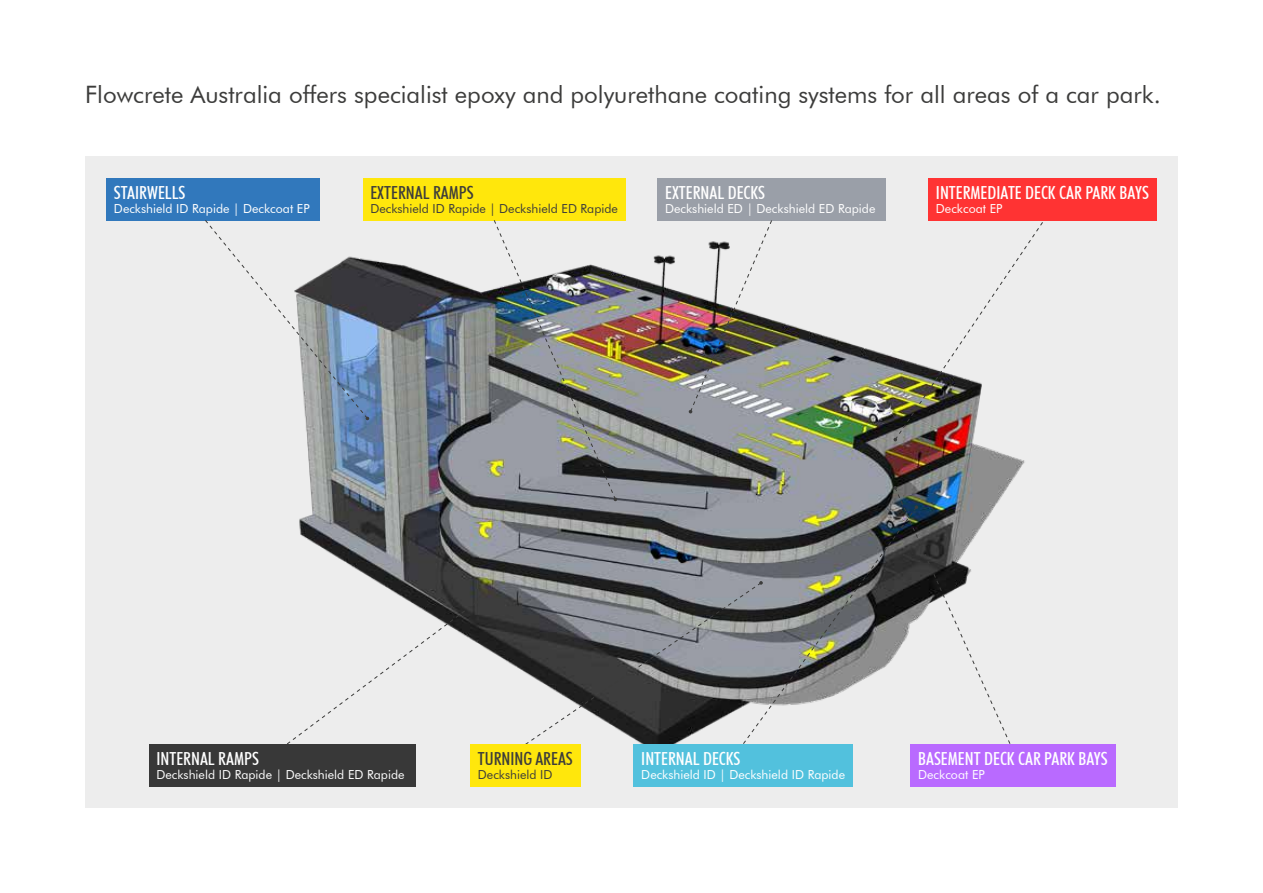
<style>
.page{position:relative;width:1263px;height:893px;background:#fff}
.page>*{position:absolute;margin:0;border:0;box-sizing:border-box;transform-origin:0 0}
.t1{font:24px "Futura BT";color:#3c3c3b}
.t2{font:500 condensed 18px "Futura BT";color:#fff}
.t3{font:500 condensed 18px "Futura BT";color:#3c3c3b}
.t4{font:12.45px "Futura BT";color:#fff}
.t5{font:12.45px "Futura BT";color:#3c3c3b}
</style>
<div class="page">
<div style="left:85px;top:156px;width:1093px;height:652px;background:#ededed"></div>
<img style="left:299px;top:259px;width:335px;height:506px">
<div style="left:363px;top:178px;width:263px;height:42px;background:#ffe70c"></div>
<div style="left:106px;top:178px;width:214px;height:42px;background:#3178bc"></div>
<div style="left:657px;top:178px;width:229px;height:42px;background:#9a9fa8"></div>
<div style="left:910px;top:744px;width:206px;height:43px;background:#b96aff"></div>
<div style="left:928px;top:178px;width:229px;height:42px;background:#f33"></div>
<div style="left:149px;top:744px;width:266px;height:43px;background:#383838"></div>
<div style="left:634px;top:744px;width:219px;height:43px;background:#52c1dd"></div>
<svg style="left:204px;top:220px;width:165px;height:200px"></svg>
<img style="left:493px;top:220px;width:551px;height:526px">
<svg style="left:287px;top:600px;width:191px;height:145px"></svg>
<div style="left:470px;top:744px;width:111px;height:43px;background:#ffe70c"></div>
<h1 class="t1" style="left:85px;top:80px;width:1077px">Flowcrete Australia offers specialist epoxy and polyurethane coating systems for all areas of a car park.</h1>
<h2 class="t2" style="left:114px;top:182px;width:73px">STAIRWELLS</h2>
<p class="t4" style="left:114px;top:201px;width:197px">Deckshield ID Rapide | Deckcoat EP</p>
<h2 class="t3" style="left:370px;top:182px;width:105px">EXTERNAL RAMPS</h2>
<p class="t5" style="left:370px;top:201px;width:249px">Deckshield ID Rapide | Deckshield ED Rapide</p>
<h2 class="t2" style="left:665px;top:182px;width:102px">EXTERNAL DECKS</h2>
<p class="t4" style="left:665px;top:201px;width:212px">Deckshield ED | Deckshield ED Rapide</p>
<h2 class="t2" style="left:936px;top:182px;width:214px">INTERMEDIATE DECK CAR PARK BAYS</h2>
<p class="t4" style="left:936px;top:201px;width:68px">Deckcoat EP</p>
<h2 class="t2" style="left:156px;top:748px;width:104px">INTERNAL RAMPS</h2>
<p class="t4" style="left:156px;top:767px;width:250px">Deckshield ID Rapide | Deckshield ED Rapide</p>
<h2 class="t3" style="left:478px;top:748px;width:96px">TURNING AREAS</h2>
<p class="t5" style="left:478px;top:767px;width:76px">Deckshield ID</p>
<h2 class="t2" style="left:641px;top:748px;width:101px">INTERNAL DECKS</h2>
<p class="t4" style="left:641px;top:767px;width:205px">Deckshield ID | Deckshield ID Rapide</p>
<h2 class="t2" style="left:918px;top:748px;width:191px">BASEMENT DECK CAR PARK BAYS</h2>
<p class="t4" style="left:918px;top:767px;width:68px">Deckcoat EP</p>
</div>
